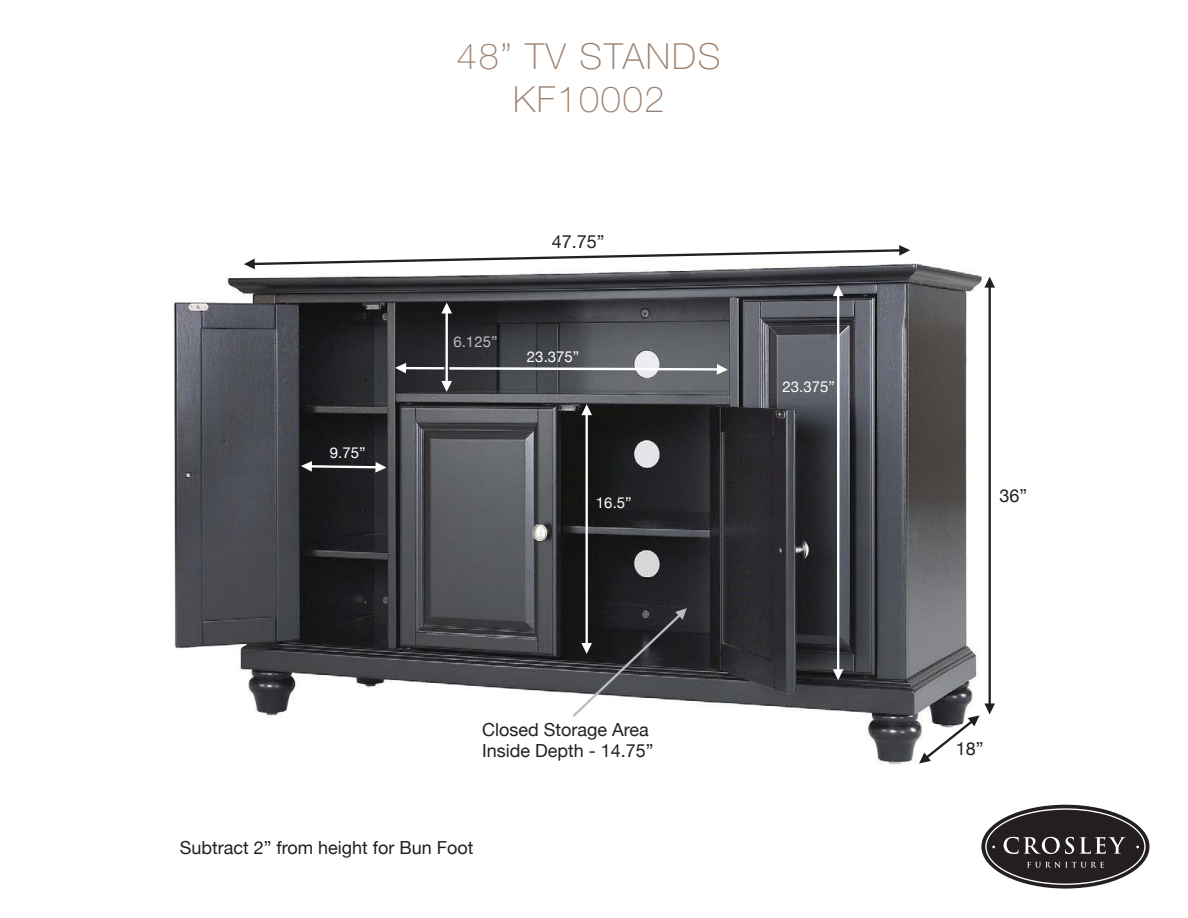
<style>
.page{position:relative;width:1188px;height:918px;background:#fff}
.page>*{position:absolute;margin:0;border:0;box-sizing:border-box;transform-origin:0 0}
.t1{font:100 36px/43.2px "Helvetica Neue";letter-spacing:.05em;color:#9a8170;text-align:center}
.t2{font:18px/21.6px "Helvetica Neue";color:#231f20}
.t3{font:15px "Helvetica Neue";color:#fff}
.t4{font:15px "Helvetica Neue";color:#bbbdc0}
</style>
<div class="page">
<img style="left:173px;top:263px;width:812px;height:502px">
<svg style="left:244px;top:245px;width:666px;height:24px"></svg>
<svg style="left:919px;top:277px;width:76px;height:487px"></svg>
<svg style="left:301px;top:461px;width:85px;height:12px"></svg>
<svg style="left:395px;top:302px;width:333px;height:90px;background:#4b4c50"></svg>
<svg style="left:573px;top:404px;width:114px;height:313px;background:#3c3c3e"></svg>
<svg style="left:833px;top:285px;width:11px;height:395px"></svg>
<svg style="left:981px;top:805px;width:169px;height:84px"></svg>
<svg style="left:985px;top:808px;width:161px;height:77px"></svg>
<p class="t3" style="left:330px;top:444px;width:37px">9.75”</p>
<h1 class="t1" style="left:457px;top:35px;width:265px">48” TV STANDS<br>KF10002</h1>
<p class="t2" style="left:552px;top:230px;width:54px">47.75”</p>
<p class="t4" style="left:453px;top:333px;width:45px">6.125”</p>
<p class="t3" style="left:527px;top:348px;width:54px">23.375”</p>
<p class="t3" style="left:596px;top:494px;width:37px">16.5”</p>
<p class="t3" style="left:783px;top:378px;width:54px">23.375”</p>
<p class="t2" style="left:482px;top:718px;width:173px">Closed Storage Area<br>Inside Depth - 14.75”</p>
<p class="t2" style="left:180px;top:836px;width:295px">Subtract 2” from height for Bun Foot</p>
<p class="t2" style="left:999px;top:485px;width:29px">36”</p>
<p class="t2" style="left:956px;top:738px;width:29px">18”</p>
</div>
